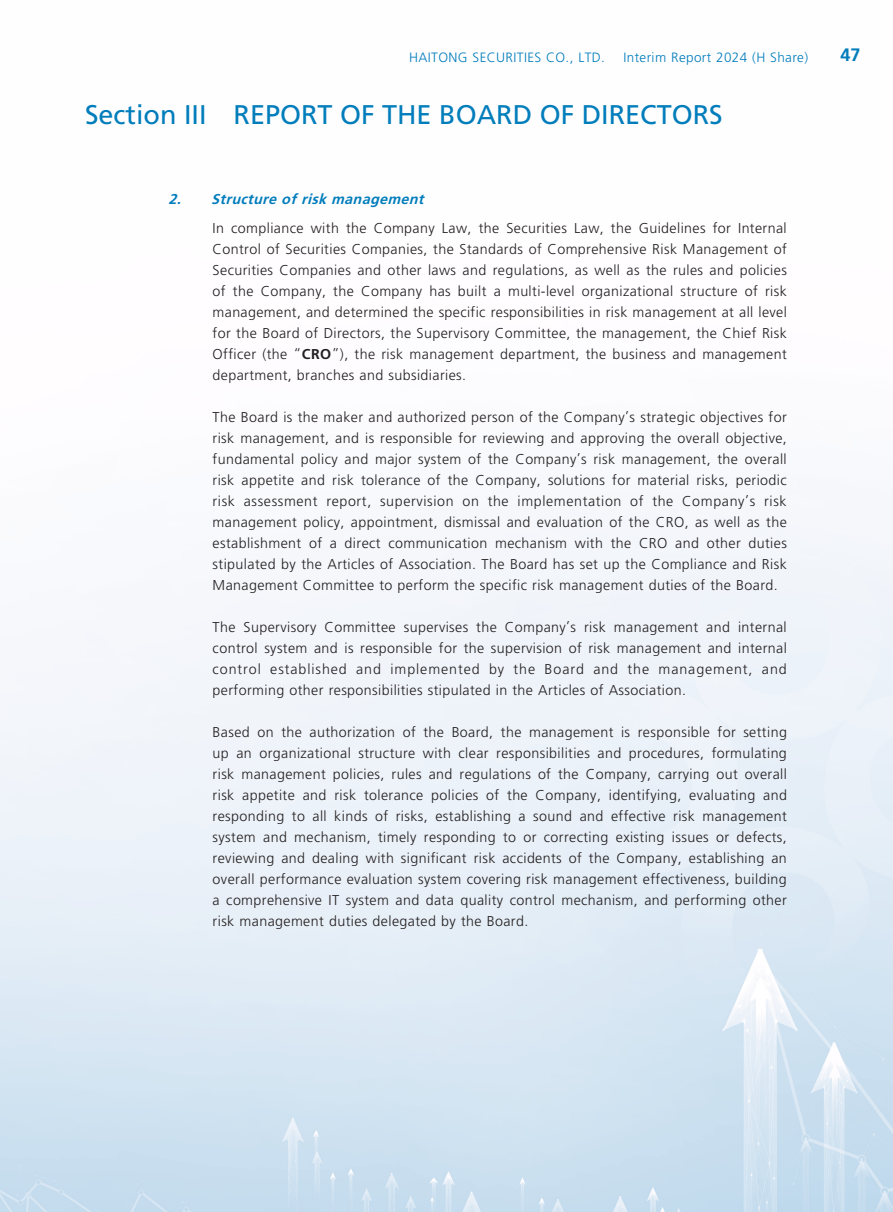
<style>
.page{position:relative;width:893px;height:1212px;background:#fff}
.page>*{position:absolute;margin:0;border:0;box-sizing:border-box;transform-origin:0 0}
.t1{font:27px "Frutiger LT Std";color:#007dbb}
.t2{font:700 18px "Frutiger LT Std";color:#007dbb}
.t3{font:300 14.25px/21px "Frutiger LT Std";letter-spacing:.03em;color:#231f20;text-align:justify}
.t4{font:italic 700 14.25px "Frutiger LT Std";color:#007dbb}
.t5{font:300 13.5px "Frutiger LT Std";letter-spacing:.03em;color:#007dbb}
.s1{font-weight:700}
</style>
<div class="page">
<img style="left:0;top:508px;width:893px;height:704px">
<p class="t5" style="left:409px;top:49px;width:197px">HAITONG SECURITIES CO., LTD.</p>
<p class="t5" style="left:623px;top:49px;width:186px">Interim Report 2024 (H Share)</p>
<p class="t2" style="left:840px;top:44px;width:22px">47</p>
<h1 class="t1" style="left:85px;top:99px;width:639px">Section III REPORT OF THE BOARD OF DIRECTORS</h1>
<p class="t4" style="left:169px;top:191px;width:261px">2. Structure ofrisk management</p>
<p class="t3" style="left:213px;top:218px;width:576px">In compliance with the Company Law, the Securities Law, the Guidelines for Internal Control of Securities Companies, the Standards of Comprehensive Risk Management of Securities Companies and other laws and regulations, as well as the rules and policies of the Company, the Company has built a multi-level organizational structure of risk management, and determined the specific responsibilities in risk management at all level for the Board of Directors, the Supervisory Committee, the management, the Chief Risk Officer (the “<span class="s1">CRO</span>”), the risk management department, the business and management department, branches and subsidiaries.</p>
<p class="t3" style="left:213px;top:407px;width:576px">The Board is the maker and authorized person of the Company’s strategic objectives for risk management, and is responsible for reviewing and approving the overall objective, fundamental policy and major system of the Company’s risk management, the overall risk appetite and risk tolerance of the Company, solutions for material risks, periodic risk assessment report, supervision on the implementation of the Company’s risk management policy, appointment, dismissal and evaluation of the CRO, as well as the establishment of a direct communication mechanism with the CRO and other duties stipulated by the Articles of Association. The Board has set up the Compliance and Risk Management Committee to perform the specific risk management duties of the Board.</p>
<p class="t3" style="left:213px;top:617px;width:576px">The Supervisory Committee supervises the Company’s risk management and internal control system and is responsible for the supervision of risk management and internal control established and implemented by the Board and the management, and performing other responsibilities stipulated in the Articles of Association.</p>
<p class="t3" style="left:213px;top:722px;width:576px">Based on the authorization of the Board, the management is responsible for setting up an organizational structure with clear responsibilities and procedures, formulating risk management policies, rules and regulations of the Company, carrying out overall risk appetite and risk tolerance policies of the Company, identifying, evaluating and responding to all kinds of risks, establishing a sound and effective risk management system and mechanism, timely responding to or correcting existing issues or defects, reviewing and dealing with significant risk accidents of the Company, establishing an overall performance evaluation system covering risk management effectiveness, building a comprehensive IT system and data quality control mechanism, and performing other risk management duties delegated by the Board.</p>
</div>
